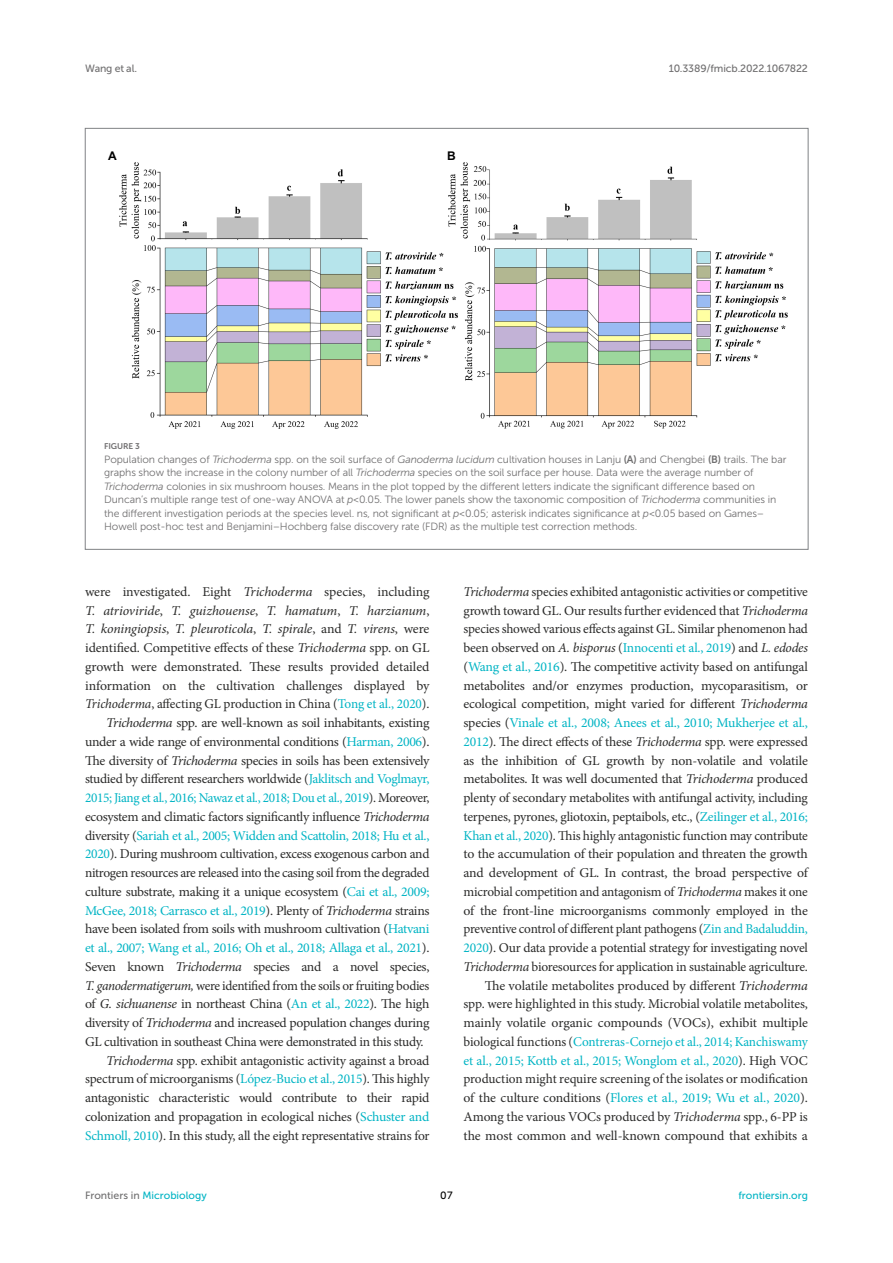
<style>
.page{position:relative;width:893px;height:1263px;background:#fff}
.page>*{position:absolute;margin:0;border:0;box-sizing:border-box;transform-origin:0 0}
.TEXT{font:13.5px/18.8px "Minion Pro";letter-spacing:-.02em;color:#2b2b2a;text-align:justify}
.TEXT_FLUSH{font:13.5px/18.8px "Minion Pro";letter-spacing:-.005em;color:#2b2b2a;text-align:justify}
.t1{font:700 12px "Arial";color:#000}
.FIG_LEG{font:10.5px/13.5px "Museo Sans 300";letter-spacing:-.01em;color:#706f70}
.t2{font:10.5px "Museo Sans 500";color:#00b4c4}
.t3{font:10.5px "Museo Sans 500";letter-spacing:-.015em;color:#706f70}
.t4{font:10.5px "Museo Sans 500";color:#000}
.FIG_HD{font:8.25px "Museo Sans 700";letter-spacing:-.01em;color:#706f70}
.s1{font-style:italic}
.s2{font-family:"Museo Sans 700"}
.s3{color:#00b4c4}
.s4{color:#706f70}
</style>
<div class="page">
<img style="left:119px;top:162px;width:669px;height:267px">
<p class="t3" style="left:85px;top:63px;width:53px">Wang et al.</p>
<p class="t3" style="left:669px;top:63px;width:141px">10.3389/fmicb.2022.1067822</p>
<p class="t1" style="left:108px;top:147px;width:10px">A</p>
<p class="t1" style="left:447px;top:147px;width:10px">B</p>
<p class="FIG_HD" style="left:104px;top:442px;width:37px">FIGURE 3</p>
<p class="FIG_LEG" style="left:104px;top:453px;width:684px">Population changes of <span class="s1">Trichoderma</span> spp. on the soil surface of <span class="s1">Ganoderma lucidum</span> cultivation houses in Lanju <span class="s2">(A)</span> and Chengbei <span class="s2">(B)</span> trails. The bar graphs show the increase in the colony number of all <span class="s1">Trichoderma</span> species on the soil surface per house. Data were the average number of <span class="s1">Trichoderma</span> colonies in six mushroom houses. Means in the plot topped by the different letters indicate the significant difference based on Duncan’s multiple range test of one-way ANOVA at <span class="s1">p</span> &lt; 0.05. The lower panels show the taxonomic composition of <span class="s1">Trichoderma</span> communities in the different investigation periods at the species level. ns, not significant at <span class="s1">p</span> &lt; 0.05; asterisk indicates significance at <span class="s1">p</span> &lt; 0.05 based on Games– Howell post-hoc test and Benjamini–Hochberg false discovery rate (FDR) as the multiple test correction methods.</p>
<p class="TEXT_FLUSH" style="left:85px;top:582px;width:346px">were investigated. Eight <span class="s1">Trichoderma</span> species, including <span class="s1">T. atrioviride</span>, <span class="s1">T. guizhouense</span>, <span class="s1">T. hamatum</span>, <span class="s1">T. harzianum</span>, <span class="s1">T. koningiopsis</span>, <span class="s1">T. pleuroticola</span>, <span class="s1">T. spirale</span>, and <span class="s1">T. virens</span>, were identified. Competitive effects of these <span class="s1">Trichoderma</span> spp. on GL growth were demonstrated. These results provided detailed information on the cultivation challenges displayed by <span class="s1">Trichoderma</span>, affecting GL production in China (<span class="s3">Tong et al., 2020</span>).</p>
<p class="TEXT" style="left:85px;top:713px;width:346px;text-indent:21px"><span class="s1">Trichoderma</span> spp. are well-known as soil inhabitants, existing under a wide range of environmental conditions (<span class="s3">Harman, 2006</span>).<br>The diversity of <span class="s1">Trichoderma</span> species in soils has been extensively studied by different researchers worldwide (<span class="s3">Jaklitsch and Voglmayr, 2015; Jiang et al., 2016; Nawaz et al., 2018; Dou et al., 2019</span>). Moreover, ecosystem and climatic factors significantly influence <span class="s1">Trichoderma </span>diversity (<span class="s3">Sariah et al., 2005; Widden and Scattolin, 2018; Hu et al., 2020</span>). During mushroom cultivation, excess exogenous carbon and nitrogen resources are released into the casing soil from the degraded culture substrate, making it a unique ecosystem (<span class="s3">Cai et al., 2009; McGee, 2018; Carrasco et al., 2019</span>). Plenty of <span class="s1">Trichoderma</span> strains have been isolated from soils with mushroom cultivation (<span class="s3">Hatvani et al., 2007; Wang et al., 2016; Oh et al., 2018; Allaga et al., 2021</span>).<br>Seven known <span class="s1">Trichoderma</span> species and a novel species, <span class="s1">T. ganodermatigerum,</span> were identified from the soils or fruiting bodies of <span class="s1">G. sichuanense</span> in northeast China (<span class="s3">An et al., 2022</span>). The high diversity of <span class="s1">Trichoderma</span> and increased population changes during GL cultivation in southeast China were demonstrated in this study.</p>
<p class="TEXT" style="left:85px;top:1051px;width:346px;text-indent:21px"><span class="s1">Trichoderma</span> spp. exhibit antagonistic activity against a broad spectrum of microorganisms (<span class="s3">López-Bucio et al., 2015</span>). This highly antagonistic characteristic would contribute to their rapid colonization and propagation in ecological niches (<span class="s3">Schuster and Schmoll, 2010</span>). In this study, all the eight representative strains for</p>
<p class="TEXT" style="left:463px;top:582px;width:346px"><span class="s1">Trichoderma</span> species exhibited antagonistic activities or competitive growth toward GL. Our results further evidenced that <span class="s1">Trichoderma </span>species showed various effects against GL. Similar phenomenon had been observed on <span class="s1">A. bisporus</span> (<span class="s3">Innocenti et al., 2019</span>) and <span class="s1">L. edodes </span>(<span class="s3">Wang et al., 2016</span>). The competitive activity based on antifungal metabolites and/or enzymes production, mycoparasitism, or ecological competition, might varied for different <span class="s1">Trichoderma </span>species (<span class="s3">Vinale et al., 2008; Anees et al., 2010; Mukherjee et al., 2012</span>). The direct effects of these <span class="s1">Trichoderma</span> spp. were expressed as the inhibition of GL growth by non-volatile and volatile metabolites. It was well documented that <span class="s1">Trichoderma</span> produced plenty of secondary metabolites with antifungal activity, including terpenes, pyrones, gliotoxin, peptaibols, etc., (<span class="s3">Zeilinger et al., 2016; Khan et al., 2020</span>). This highly antagonistic function may contribute to the accumulation of their population and threaten the growth and development of GL. In contrast, the broad perspective of microbial competition and antagonism of <span class="s1">Trichoderma</span> makes it one of the front-line microorganisms commonly employed in the preventive control of different plant pathogens (<span class="s3">Zin and Badaluddin, 2020</span>). Our data provide a potential strategy for investigating novel <span class="s1">Trichoderma</span> bioresources for application in sustainable agriculture.</p>
<p class="TEXT" style="left:463px;top:976px;width:346px;text-indent:21px">The volatile metabolites produced by different <span class="s1">Trichoderma </span>spp. were highlighted in this study. Microbial volatile metabolites, mainly volatile organic compounds (VOCs), exhibit multiple biological functions (<span class="s3">Contreras-Cornejo et al., 2014; Kanchiswamy et al., 2015; Kottb et al., 2015; Wonglom et al., 2020</span>). High VOC production might require screening of the isolates or modification of the culture conditions (<span class="s3">Flores et al., 2019; Wu et al., 2020</span>).<br>Among the various VOCs produced by <span class="s1">Trichoderma</span> spp., 6-PP is the most common and well-known compound that exhibits a</p>
<p class="t2" style="left:85px;top:1190px;width:123px"><span class="s4">Frontiers in</span> Microbiology</p>
<p class="t4" style="left:440px;top:1190px;width:14px">07</p>
<p class="t2" style="left:738px;top:1190px;width:71px">frontiersin.org</p>
</div>
